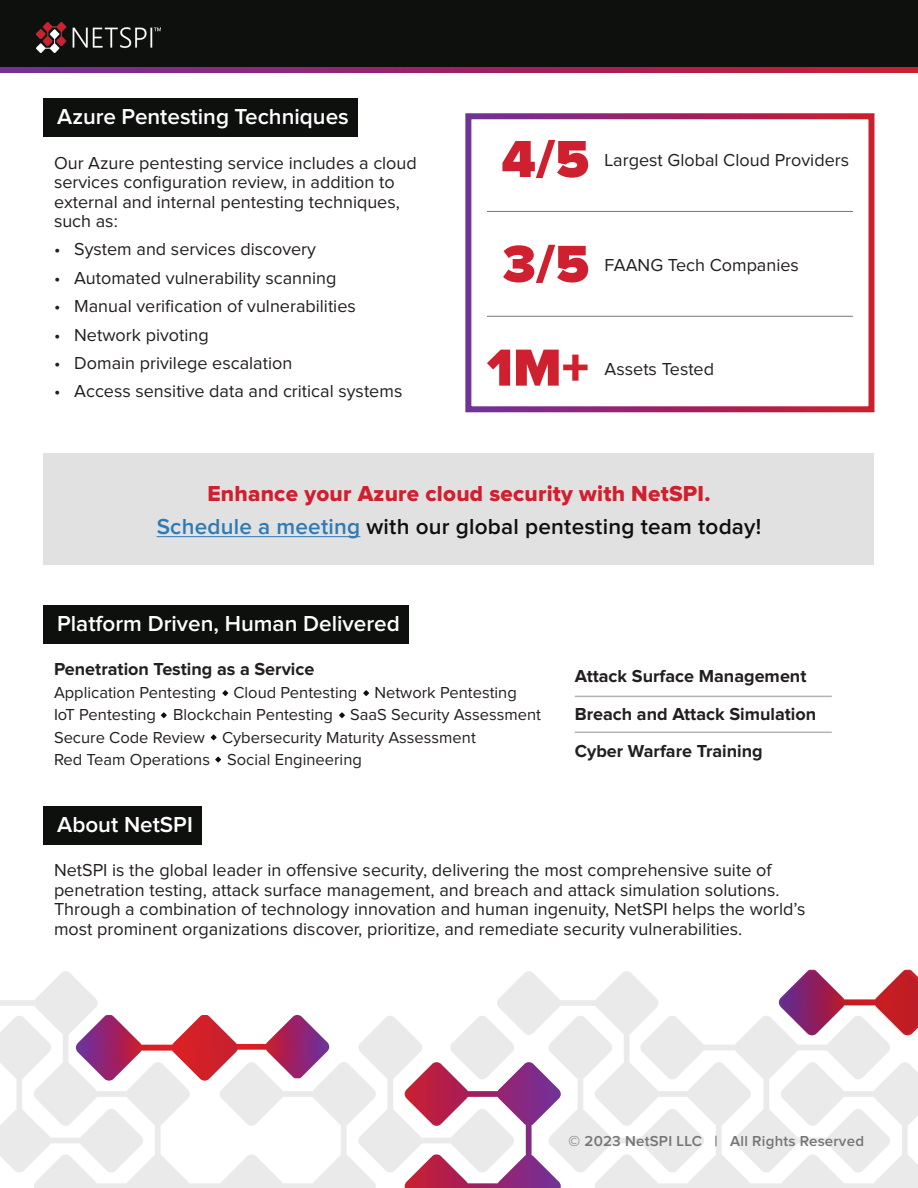
<style>
.page{position:relative;width:918px;height:1188px;background:#fff}
.page>*{position:absolute;margin:0;border:0;box-sizing:border-box;transform-origin:0 0}
.t1{font:600 22.5px "Proxima Nova";color:#fff}
.t2{font:600 22.5px "Proxima Nova";letter-spacing:.01em;color:#0e100e}
.t3{font:22.5px "Proxima Nova Extrabld";letter-spacing:.01em;color:#cf202f}
.t4{font:18px/19.5px "Proxima Nova";color:#231f20}
.t5{font:700 18px/37.5px "Proxima Nova";color:#231f20}
.t6{font:16.5px/22.5px "Proxima Nova";color:#231f20}
.t7{font:600 15px "Proxima Nova";letter-spacing:.015em;color:#767575}
.s1{color:#2e7ab5}
</style>
<div class="page">
<hr style="left:487px;top:211px;width:366px;height:1px;background:#767575">
<hr style="left:487px;top:316px;width:366px;height:1px;background:#767575">
<svg style="left:502px;top:140px;width:86px;height:38px"></svg>
<svg style="left:503px;top:245px;width:85px;height:38px"></svg>
<svg style="left:487px;top:350px;width:101px;height:36px"></svg>
<svg style="left:0;top:971px;width:358px;height:217px"></svg>
<img style="left:173px;top:1014px;width:156px;height:64px">
<img style="left:76px;top:1015px;width:162px;height:66px">
<svg style="left:358px;top:971px;width:560px;height:217px"></svg>
<div style="left:0;top:0;width:918px;height:73px;background:#0e100e"></div>
<img style="left:36px;top:22px;width:125px;height:30px">
<svg style="left:0;top:67px;width:918px;height:6px;background:#9d2364"></svg>
<div style="left:44px;top:453px;width:830px;height:112px;background:#e0e1e0"></div>
<hr style="left:157px;top:536px;width:203px;height:1px;background:#2e7ab5">
<div style="left:44px;top:98px;width:314px;height:39px;background:#0e100e"></div>
<div style="left:44px;top:806px;width:158px;height:38px;background:#0e100e"></div>
<svg style="left:161px;top:712px;width:6px;height:6px"></svg>
<svg style="left:339px;top:712px;width:6px;height:6px"></svg>
<svg style="left:211px;top:734px;width:6px;height:6px"></svg>
<hr style="left:575px;top:696px;width:257px;height:1px;background:#b2b2b2">
<hr style="left:575px;top:732px;width:257px;height:1px;background:#b2b2b2">
<svg style="left:222px;top:690px;width:6px;height:6px"></svg>
<svg style="left:363px;top:690px;width:6px;height:6px"></svg>
<div style="left:44px;top:605px;width:365px;height:38px;background:#0e100e"></div>
<svg style="left:215px;top:757px;width:6px;height:6px"></svg>
<p class="t1" style="left:57px;top:106px;width:293px">Azure Pentesting Techniques</p>
<p class="t4" style="left:54px;top:154px;width:364px">Our Azure pentesting service includes a cloud services configuration review, in addition to external and internal pentesting techniques, such as:</p>
<p class="t4" style="left:54px;top:241px;width:264px">• System and services discovery</p>
<p class="t4" style="left:54px;top:269px;width:284px">• Automated vulnerability scanning</p>
<p class="t4" style="left:54px;top:297px;width:303px">• Manual verification of vulnerabilities</p>
<p class="t4" style="left:54px;top:326px;width:156px">• Network pivoting</p>
<p class="t4" style="left:54px;top:354px;width:240px">• Domain privilege escalation</p>
<p class="t4" style="left:54px;top:382px;width:350px">• Access sensitive data and critical systems</p>
<p class="t4" style="left:605px;top:151px;width:246px">Largest Global Cloud Providers</p>
<p class="t4" style="left:605px;top:256px;width:196px">FAANG Tech Companies</p>
<p class="t4" style="left:605px;top:360px;width:111px">Assets Tested</p>
<p class="t3" style="left:207px;top:484px;width:505px">Enhance your Azure cloud security with NetSPI.</p>
<p class="t2" style="left:157px;top:516px;width:606px"><span class="s1">Schedule a meeting</span> with our global pentesting team today!</p>
<p class="t1" style="left:57px;top:613px;width:344px">Platform Driven, Human Delivered</p>
<p class="t5" style="left:54px;top:651px;width:262px">Penetration Testing as a Service</p>
<p class="t6" style="left:54px;top:682px;width:489px">Application Pentesting Cloud Pentesting Network Pentesting IoT Pentesting Blockchain Pentesting SaaS Security Assessment Secure Code Review Cybersecurity Maturity Assessment<br>Red Team Operations Social Engineering</p>
<p class="t1" style="left:57px;top:814px;width:137px">About NetSPI</p>
<p class="t5" style="left:575px;top:658px;width:243px">Attack Surface Management<br>Breach and Attack Simulation<br>Cyber Warfare Training</p>
<p class="t4" style="left:54px;top:861px;width:753px">NetSPI is the global leader in offensive security, delivering the most comprehensive suite of penetration testing, attack surface management, and breach and attack simulation solutions.<br>Through a combination of technology innovation and human ingenuity, NetSPI helps the world’s most prominent organizations discover, prioritize, and remediate security vulnerabilities.</p>
<p class="t7" style="left:569px;top:1134px;width:297px">© 2023 NetSPI LLC | All Rights Reserved</p>
</div>
